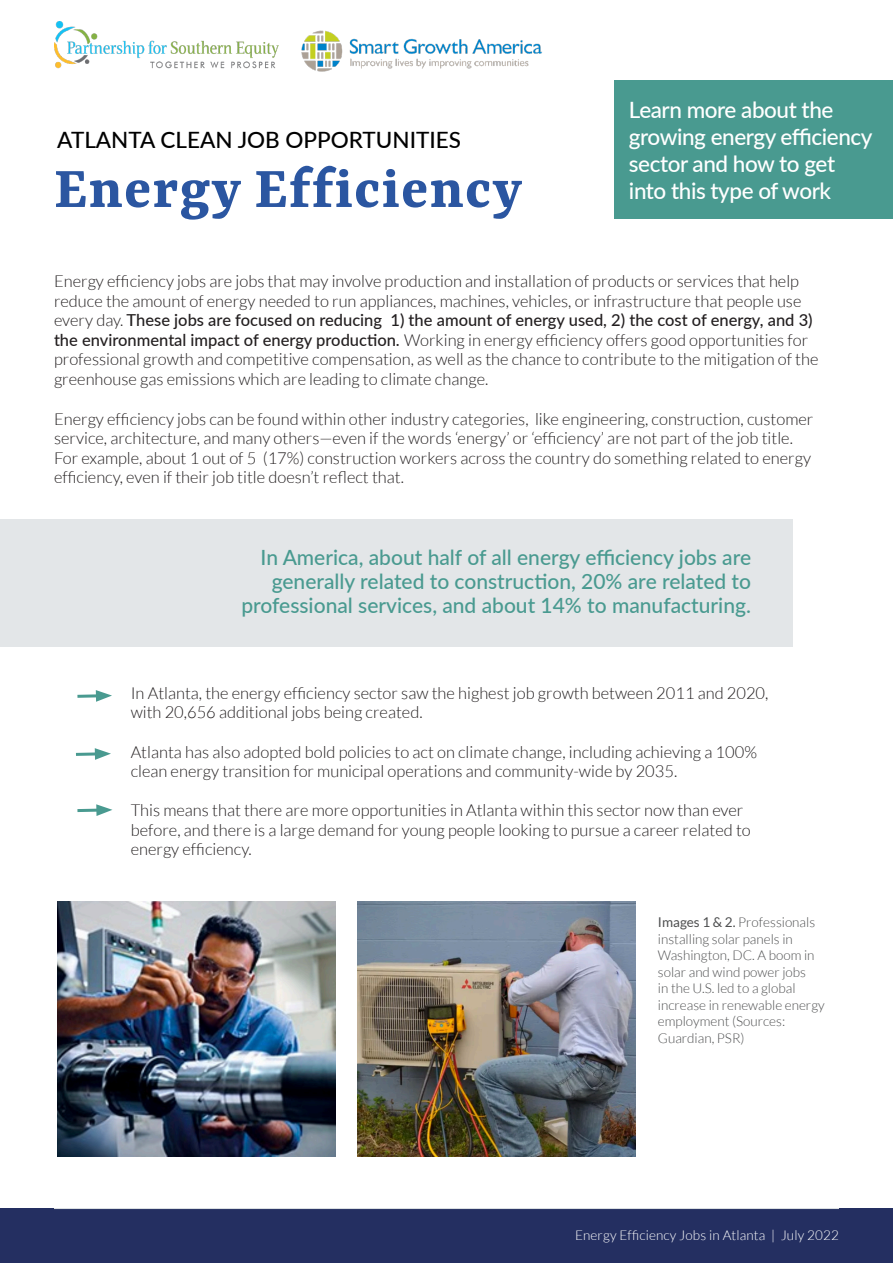
<style>
.page{position:relative;width:893px;height:1263px;background:#fff}
.page>*{position:absolute;margin:0;border:0;box-sizing:border-box;transform-origin:0 0}
.t1{font:700 63px "Yrsa";letter-spacing:.02em;color:#2b56a1}
.t2{font:500 22.5px/27px "Lato";letter-spacing:-.02em;color:#fff}
.Highlights{font:500 22.5px "Lato";color:#000}
.Body_Copy{font:500 21px/24px "Lato";color:#499a90;text-align:right}
.Body_Copy-2{font:300 16.5px/19.5px "Lato";color:#231f20}
.Photo_Caption{font:300 13.5px/16.5px "Lato";color:#4e4f50}
.Body_Copy-3{font:300 13.5px "Lato";letter-spacing:.01em;color:#fff}
.s1{font-weight:500}
.s2{font-weight:400}
</style>
<div class="page">
<div style="left:614px;top:81px;width:279px;height:138px;background:#499a90"></div>
<div style="left:0;top:1209px;width:893px;height:54px;background:#242f61"></div>
<hr style="left:54px;top:1208px;width:785px;height:1px;background:#e3e6e8">
<img style="left:357px;top:902px;width:279px;height:254px">
<img style="left:57px;top:902px;width:279px;height:254px">
<img style="left:301px;top:30px;width:241px;height:42px">
<img style="left:55px;top:21px;width:223px;height:48px">
<svg style="left:77px;top:690px;width:35px;height:12px"></svg>
<svg style="left:76px;top:748px;width:35px;height:12px"></svg>
<svg style="left:77px;top:804px;width:35px;height:12px"></svg>
<div style="left:0;top:519px;width:792px;height:128px;background:#e3e6e8"></div>
<p class="Highlights" style="left:57px;top:123px;width:405px">ATLANTA CLEAN JOB OPPORTUNITIES</p>
<p class="t1" style="left:54px;top:149px;width:470px">Energy Efficiency</p>
<p class="t2" style="left:629px;top:95px;width:245px">Learn more about the growing energy efficiency sector and how to get into this type of work</p>
<p class="Body_Copy-2" style="left:54px;top:272px;width:766px">Energy efficiency jobs are jobs that may involve production and installation of products or services that help reduce the amount of energy needed to run appliances, machines, vehicles, or infrastructure that people use every day. <span class="s1">These jobs are focused on reducing 1) the amount of energy used, 2) the cost of energy, and 3) the environmental impact of energy production.</span> Working in energy efficiency offers good opportunities for professional growth and competitive compensation, as well as the chance to contribute to the mitigation of the greenhouse gas emissions which are leading to climate change.</p>
<p class="Body_Copy-2" style="left:54px;top:409px;width:761px">Energy efficiency jobs can be found within other industry categories, like engineering, construction, customer service, architecture, and many others—even if the words ‘energy’ or ‘efficiency’ are not part of the job title.<br>For example, about 1 out of 5 (17%) construction workers across the country do something related to energy efficiency, even if their job title doesn’t reflect that.</p>
<p class="Body_Copy" style="left:241px;top:545px;width:511px">In America, about half of all energy efficiency jobs are generally related to construction, 20% are related to professional services, and about 14% to manufacturing.</p>
<p class="Body_Copy-2" style="left:131px;top:683px;width:639px">In Atlanta, the energy efficiency sector saw the highest job growth between 2011 and 2020, with 20,656 additional jobs being created.</p>
<p class="Body_Copy-2" style="left:131px;top:742px;width:628px">Atlanta has also adopted bold policies to act on climate change, including achieving a 100% clean energy transition for municipal operations and community-wide by 2035.</p>
<p class="Body_Copy-2" style="left:131px;top:800px;width:622px">This means that there are more opportunities in Atlanta within this sector now than ever before, and there is a large demand for young people looking to pursue a career related to energy efficiency.</p>
<p class="Photo_Caption" style="left:658px;top:914px;width:168px"><span class="s2">Images 1 &amp; 2.</span> Professionals installing solar panels in<br>Washington, DC. A boom in solar and wind power jobs<br>in the U.S. led to a global increase in renewable energy employment (Sources:<br>Guardian, PSR)</p>
<p class="Body_Copy-3" style="left:575px;top:1228px;width:265px">Energy Efficiency Jobs in Atlanta | July 2022</p>
</div>
